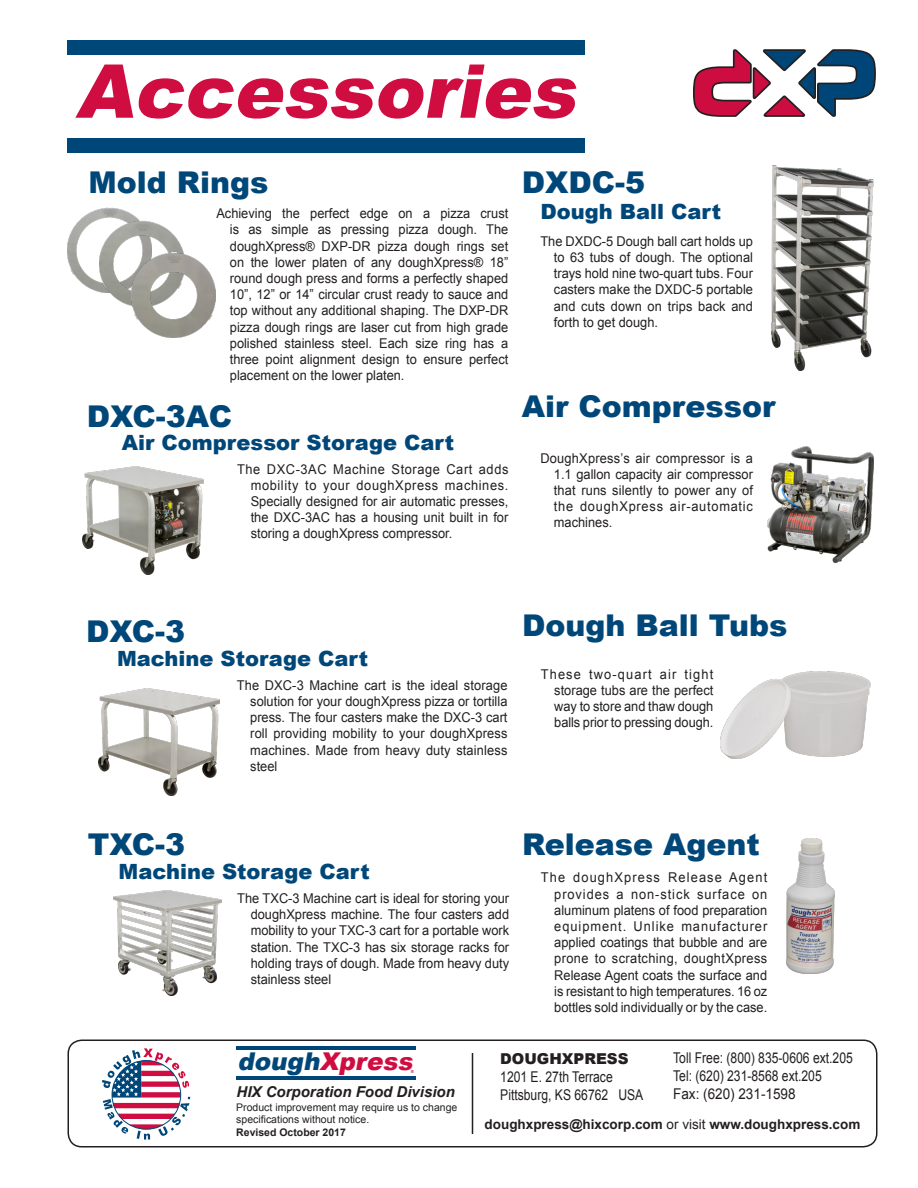
<style>
.page{position:relative;width:918px;height:1188px;background:#fff}
.page>*{position:absolute;margin:0;border:0;box-sizing:border-box;transform-origin:0 0}
.t1{font:900 30px "Arial";color:#004779}
.t2{font:italic 900 24.6px "Arial";color:#cf0d41}
.t3{font:900 21px "Arial";color:#004779}
.t4{font:italic 700 15px "Arial";color:#231f20}
.t5{font:900 15px "Arial";color:#231f20}
.t6{font:14.85px/18px "Arial";color:#231f20;scale:.82 1}
.t7{font:13.5px/16.2px "Arial";color:#231f20;text-align:justify;scale:.95 1}
.t8{font:700 13.5px "Arial";color:#231f20}
.t9{font:10.5px/12.6px "Arial";color:#231f20}
.t10{font:700 10.5px "Arial";color:#231f20}
.t11{font:900 4.2px "Arial";color:#cf0d41}
.s1{color:#004779}
.s2{font-weight:400}
</style>
<div class="page">
<hr style="left:472px;top:1053px;width:1px;height:81px;background:#231f20">
<hr style="left:236px;top:1046px;width:180px;height:4px;background:#004779">
<hr style="left:236px;top:1077px;width:180px;height:3px;background:#004779">
<div style="left:68px;top:1040px;width:810px;height:108px;border:2px solid #231f20;border-radius:14px"></div>
<svg style="left:75px;top:65px;width:501px;height:54px"></svg>
<div style="left:68px;top:40px;width:517px;height:15px;background:#004779"></div>
<div style="left:68px;top:138px;width:517px;height:15px;background:#004779"></div>
<svg style="left:693px;top:49px;width:183px;height:68px"></svg>
<svg style="left:102px;top:1048px;width:88px;height:92px"></svg>
<div style="left:112px;top:1060px;width:69px;height:70px;border:1px solid #004779;border-radius:50%"></div>
<img style="left:68px;top:207px;width:78px;height:85px">
<img style="left:721px;top:671px;width:149px;height:87px">
<img style="left:82px;top:466px;width:122px;height:109px">
<img style="left:771px;top:166px;width:103px;height:204px">
<img style="left:98px;top:688px;width:122px;height:108px">
<img style="left:114px;top:890px;width:108px;height:105px">
<img style="left:768px;top:447px;width:106px;height:115px">
<img style="left:787px;top:838px;width:48px;height:135px">
<img style="left:100px;top:221px;width:84px;height:85px">
<img style="left:131px;top:252px;width:85px;height:85px">
<p class="t1" style="left:89px;top:161px;width:181px">Mold Rings</p>
<p class="t7" style="left:230px;top:205px;width:295px;text-indent:-14px">Achieving the perfect edge on a pizza crust is as simple as pressing pizza dough. The doughXpress® DXP-DR pizza dough rings set on the lower platen of any doughXpress® 18” round dough press and forms a perfectly shaped 10”, 12” or 14” circular crust ready to sauce and top without any additional shaping. The DXP-DR pizza dough rings are laser cut from high grade polished stainless steel. Each size ring has a three point alignment design to ensure perfect placement on the lower platen.</p>
<p class="t1" style="left:87px;top:395px;width:147px">DXC-3AC</p>
<p class="t3" style="left:122px;top:427px;width:334px">Air Compressor Storage Cart</p>
<p class="t7" style="left:251px;top:461px;width:273px;text-indent:-14px">The DXC-3AC Machine Storage Cart adds mobility to your doughXpress machines.<br>Specially designed for air automatic presses, the DXC-3AC has a housing unit built in for storing a doughXpress compressor.</p>
<p class="t1" style="left:522px;top:161px;width:125px">DXDC-5</p>
<p class="t3" style="left:540px;top:197px;width:182px">Dough Ball Cart</p>
<p class="t7" style="left:554px;top:233px;width:211px;text-indent:-14px">The DXDC-5 Dough ball cart holds up to 63 tubs of dough. The optional trays hold nine two-quart tubs. Four casters make the DXDC-5 portable and cuts down on trips back and forth to get dough.</p>
<p class="t1" style="left:522px;top:384px;width:255px">Air Compressor</p>
<p class="t7" style="left:554px;top:450px;width:211px;text-indent:-14px">DoughXpress’s air compressor is a 1.1 gallon capacity air compressor that runs silently to power any of the doughXpress air-automatic machines.</p>
<p class="t1" style="left:86px;top:609px;width:100px">DXC-3</p>
<p class="t3" style="left:117px;top:643px;width:253px">Machine Storage Cart</p>
<p class="t7" style="left:250px;top:677px;width:272px;text-indent:-14px">The DXC-3 Machine cart is the ideal storage solution for your doughXpress pizza or tortilla press. The four casters make the DXC-3 cart roll providing mobility to your doughXpress machines. Made from heavy duty stainless steel</p>
<p class="t1" style="left:522px;top:603px;width:267px">Dough Ball Tubs</p>
<p class="t7" style="left:554px;top:666px;width:169px;text-indent:-14px">These two-quart air tight storage tubs are the perfect way to store and thaw dough balls prior to pressing dough.</p>
<p class="t1" style="left:88px;top:823px;width:99px">TXC-3</p>
<p class="t3" style="left:119px;top:856px;width:253px">Machine Storage Cart</p>
<p class="t7" style="left:251px;top:890px;width:274px;text-indent:-14px">The TXC-3 Machine cart is ideal for storing your doughXpress machine. The four casters add mobility to your TXC-3 cart for a portable work station. The TXC-3 has six storage racks for holding trays of dough. Made from heavy duty stainless steel</p>
<p class="t1" style="left:522px;top:823px;width:239px">Release Agent</p>
<p class="t7" style="left:554px;top:870px;width:226px;text-indent:-14px">The doughXpress Release Agent provides a non-stick surface on aluminum platens of food preparation equipment. Unlike manufacturer applied coatings that bubble and are prone to scratching, doughtXpress Release Agent coats the surface and is resistant to high temperatures. 16 oz bottles sold individually or by the case.</p>
<h2 class="t2" style="left:238px;top:1043px;width:182px"><span class="s1">dough</span>Xpress</h2>
<p class="t11" style="left:411px;top:1068px;width:5px">®</p>
<p class="t4" style="left:237px;top:1082px;width:220px">HIX Corporation Food Division</p>
<p class="t9" style="left:236px;top:1101px;width:223px">Product improvement may require us to change specifications without notice.</p>
<p class="t10" style="left:236px;top:1125px;width:111px">Revised October 2017</p>
<p class="t6" style="left:673px;top:1049px;width:221px">Toll Free: (800) 835-0606 ext.205<br>Tel: (620) 231-8568 ext.205<br>Fax: (620) 231-1598</p>
<p class="t8" style="left:485px;top:1115px;width:377px">doughxpress@hixcorp.com <span class="s2">or visit</span> www.doughxpress.com</p>
<p class="t5" style="left:500px;top:1048px;width:130px">DOUGHXPRESS</p>
<p class="t6" style="left:500px;top:1068px;width:176px">1201 E. 27th Terrace<br>Pittsburg, KS 66762 USA</p>
</div>
